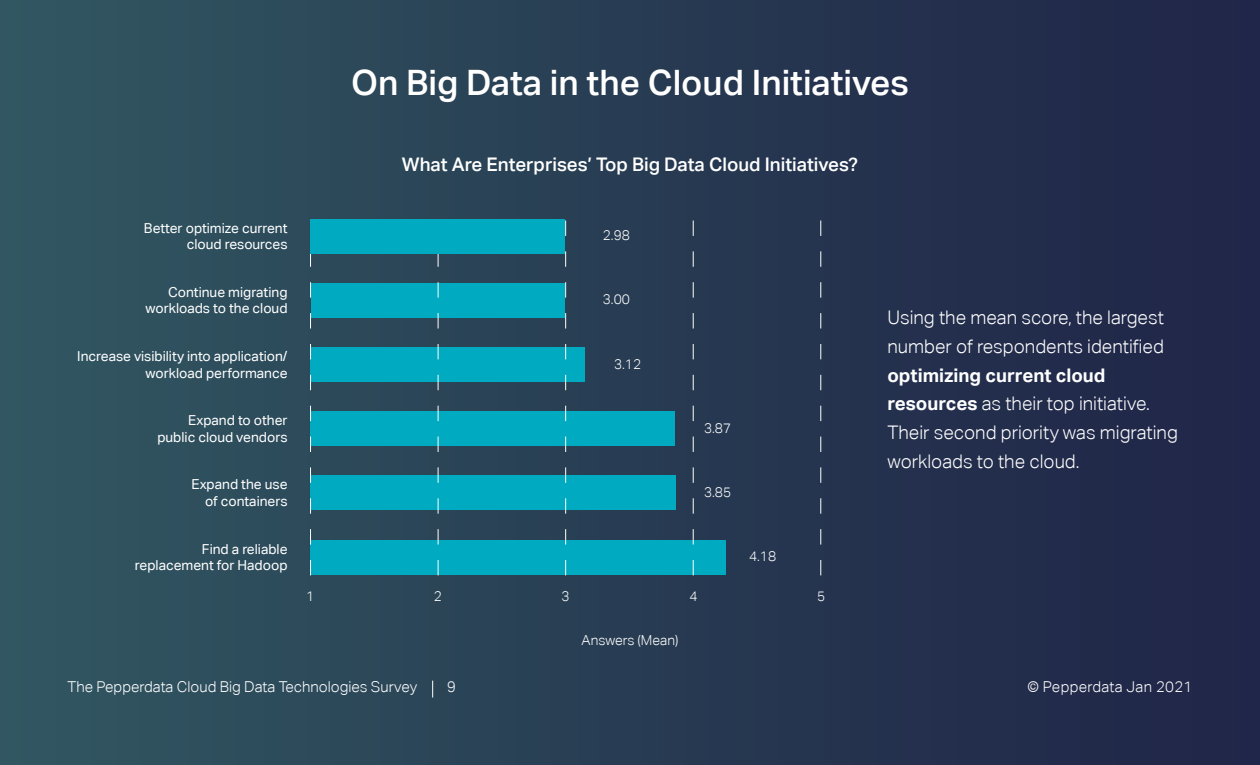
<style>
.page{position:relative;width:1260px;height:765px;background:#fff}
.page>*{position:absolute;margin:0;border:0;box-sizing:border-box;transform-origin:0 0}
.t1{font:500 35px "Aktiv Grotesk";color:#fff}
.t2{font:300 18.75px/28.8px "Aktiv Grotesk";color:#fff}
.t3{font:500 18.75px "Aktiv Grotesk";color:#fff}
.t4{font:300 15px "Aktiv Grotesk";color:#fff}
.t5{font:300 15px "Aktiv Grotesk";letter-spacing:.02em;color:#fff}
.t6{font:13.75px/16.5px "Aktiv Grotesk";color:#fff;text-align:right}
.t7{font:300 13.75px "Aktiv Grotesk";color:#fff}
.s1{font-weight:700}
</style>
<div class="page">
<img style="left:0;top:0;width:1260px;height:765px">
<svg style="left:432px;top:681px;width:1px;height:17px"></svg>
<div style="left:310px;top:540px;width:415px;height:34px;background:#00abc2"></div>
<div style="left:310px;top:476px;width:365px;height:34px;background:#00abc2"></div>
<div style="left:311px;top:412px;width:364px;height:34px;background:#00abc2"></div>
<div style="left:311px;top:347px;width:274px;height:35px;background:#00abc2"></div>
<div style="left:311px;top:283px;width:254px;height:35px;background:#00abc2"></div>
<svg style="left:310px;top:253px;width:1px;height:322px"></svg>
<svg style="left:438px;top:253px;width:1px;height:322px"></svg>
<svg style="left:565px;top:220px;width:1px;height:355px"></svg>
<svg style="left:693px;top:220px;width:1px;height:355px"></svg>
<svg style="left:820px;top:220px;width:1px;height:355px"></svg>
<div style="left:310px;top:219px;width:255px;height:34px;background:#00abc2"></div>
<h1 class="t1" style="left:351px;top:61px;width:559px">On Big Data in the Cloud Initiatives</h1>
<h2 class="t3" style="left:402px;top:153px;width:458px">What Are Enterprises’ Top Big Data Cloud Initiatives?</h2>
<p class="t6" style="left:144px;top:220px;width:145px">Better optimize current cloud resources</p>
<p class="t7" style="left:603px;top:228px;width:29px">2.98</p>
<p class="t6" style="left:145px;top:284px;width:144px">Continue migrating workloads to the cloud</p>
<p class="t6" style="left:77px;top:348px;width:212px">Increase visibility into application/ workload performance</p>
<p class="t6" style="left:157px;top:412px;width:132px">Expand to other public cloud vendors</p>
<p class="t6" style="left:192px;top:476px;width:98px">Expand the use of containers</p>
<p class="t7" style="left:603px;top:292px;width:29px">3.00</p>
<p class="t7" style="left:614px;top:356px;width:29px">3.12</p>
<p class="t7" style="left:704px;top:420px;width:29px">3.87</p>
<p class="t7" style="left:704px;top:484px;width:29px">3.85</p>
<p class="t6" style="left:135px;top:540px;width:154px">Find a reliable replacement for Hadoop</p>
<p class="t7" style="left:306px;top:588px;width:10px">1</p>
<p class="t7" style="left:434px;top:588px;width:10px">2</p>
<p class="t7" style="left:562px;top:588px;width:10px">3</p>
<p class="t7" style="left:749px;top:548px;width:29px">4.18</p>
<p class="t7" style="left:689px;top:588px;width:10px">4</p>
<p class="t7" style="left:817px;top:588px;width:10px">5</p>
<p class="t7" style="left:582px;top:633px;width:98px">Answers (Mean)</p>
<h2 class="t2" style="left:887px;top:303px;width:278px">Using the mean score, the largest number of respondents identified</h2>
<h2 class="t2" style="left:887px;top:361px;width:292px"><span class="s1">optimizing current cloud resources</span> as their top initiative.<br>Their second priority was migrating workloads to the cloud.</h2>
<p class="t4" style="left:68px;top:678px;width:351px">The Pepperdata Cloud Big Data Technologies Survey</p>
<p class="t4" style="left:447px;top:678px;width:10px">9</p>
<p class="t5" style="left:1027px;top:678px;width:167px">© Pepperdata Jan 2021</p>
</div>
